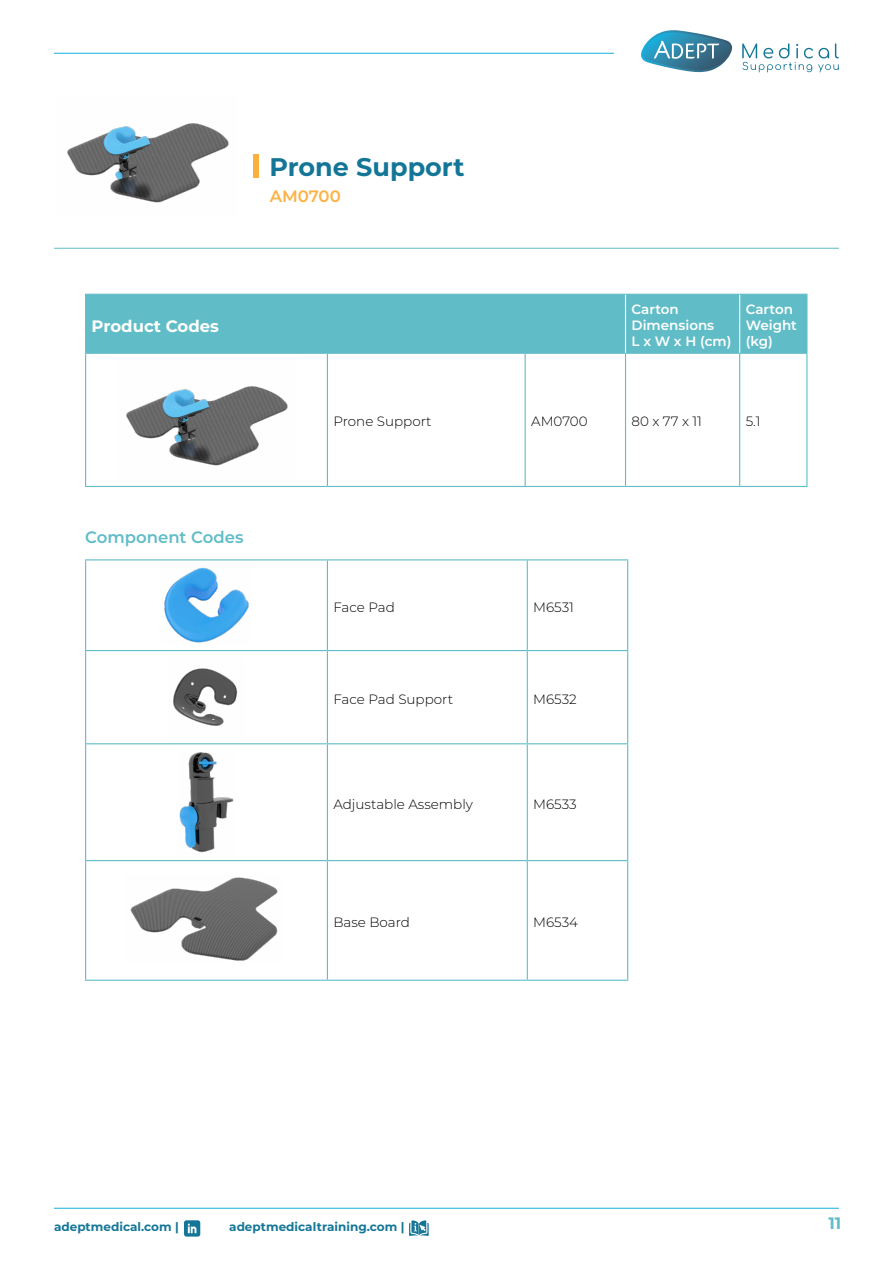
<style>
.page{position:relative;width:893px;height:1263px;background:#fff}
.page>*{position:absolute;margin:0;border:0;box-sizing:border-box;transform-origin:0 0}
.t1{font:700 25.5px "Montserrat";color:#147697}
.t2{font:600 16.5px "Montserrat";color:#60bdc8}
.t3{font:700 16.5px "Montserrat";color:#fff}
.t4{font:600 16.5px "Montserrat";color:#fcb245}
.t5{font:700 16.5px "Montserrat";color:#60bdc8}
.t6{font:300 13.5px "Montserrat";color:#000}
.t7{font:600 13.5px/16.2px "Montserrat";color:#fff}
.t8{font:700 12px "Montserrat";color:#147697}
</style>
<div class="page">
<svg style="left:184px;top:1220px;width:16px;height:16px"></svg>
<svg style="left:409px;top:1220px;width:20px;height:16px"></svg>
<hr style="left:54px;top:248px;width:785px;height:1px;background:#60bdc8">
<img style="left:67px;top:123px;width:162px;height:80px">
<hr style="left:85px;top:560px;width:1px;height:90px;background:#60bdc8">
<hr style="left:327px;top:560px;width:1px;height:90px;background:#60bdc8">
<hr style="left:527px;top:560px;width:1px;height:90px;background:#60bdc8">
<hr style="left:627px;top:560px;width:1px;height:90px;background:#60bdc8">
<hr style="left:85px;top:650px;width:242px;height:1px;background:#60bdc8">
<hr style="left:85px;top:651px;width:1px;height:92px;background:#60bdc8">
<hr style="left:327px;top:650px;width:200px;height:1px;background:#60bdc8">
<hr style="left:327px;top:651px;width:1px;height:92px;background:#60bdc8">
<hr style="left:527px;top:650px;width:101px;height:1px;background:#60bdc8">
<hr style="left:527px;top:651px;width:1px;height:92px;background:#60bdc8">
<hr style="left:627px;top:651px;width:1px;height:92px;background:#60bdc8">
<hr style="left:85px;top:743px;width:242px;height:1px;background:#60bdc8">
<hr style="left:85px;top:744px;width:1px;height:116px;background:#60bdc8">
<hr style="left:327px;top:743px;width:200px;height:1px;background:#60bdc8">
<hr style="left:327px;top:744px;width:1px;height:116px;background:#60bdc8">
<hr style="left:527px;top:743px;width:101px;height:1px;background:#60bdc8">
<hr style="left:527px;top:744px;width:1px;height:116px;background:#60bdc8">
<hr style="left:627px;top:744px;width:1px;height:116px;background:#60bdc8">
<hr style="left:85px;top:860px;width:242px;height:1px;background:#60bdc8">
<hr style="left:85px;top:861px;width:1px;height:119px;background:#60bdc8">
<hr style="left:327px;top:860px;width:200px;height:1px;background:#60bdc8">
<hr style="left:327px;top:861px;width:1px;height:119px;background:#60bdc8">
<hr style="left:527px;top:860px;width:101px;height:1px;background:#60bdc8">
<hr style="left:527px;top:861px;width:1px;height:119px;background:#60bdc8">
<hr style="left:627px;top:861px;width:1px;height:119px;background:#60bdc8">
<hr style="left:85px;top:980px;width:242px;height:1px;background:#60bdc8">
<hr style="left:327px;top:980px;width:200px;height:1px;background:#60bdc8">
<hr style="left:527px;top:980px;width:101px;height:1px;background:#60bdc8">
<hr style="left:85px;top:559px;width:242px;height:1px;background:#60bdc8">
<hr style="left:327px;top:559px;width:200px;height:1px;background:#60bdc8">
<hr style="left:527px;top:559px;width:101px;height:1px;background:#60bdc8">
<img style="left:164px;top:567px;width:85px;height:76px">
<img style="left:173px;top:668px;width:65px;height:58px">
<img style="left:179px;top:752px;width:55px;height:101px">
<img style="left:130px;top:877px;width:148px;height:84px">
<div style="left:253px;top:154px;width:6px;height:24px;background:#fab03b"></div>
<div style="left:86px;top:295px;width:720px;height:58px;background:#60bdc8"></div>
<hr style="left:85px;top:354px;width:1px;height:132px;background:#60bdc8">
<hr style="left:327px;top:354px;width:1px;height:132px;background:#60bdc8">
<hr style="left:525px;top:354px;width:1px;height:132px;background:#60bdc8">
<hr style="left:625px;top:354px;width:1px;height:132px;background:#60bdc8">
<hr style="left:739px;top:354px;width:1px;height:132px;background:#60bdc8">
<hr style="left:806px;top:354px;width:1px;height:132px;background:#60bdc8">
<hr style="left:85px;top:486px;width:242px;height:1px;background:#60bdc8">
<hr style="left:327px;top:486px;width:198px;height:1px;background:#60bdc8">
<hr style="left:525px;top:486px;width:100px;height:1px;background:#60bdc8">
<hr style="left:625px;top:486px;width:115px;height:1px;background:#60bdc8">
<hr style="left:740px;top:486px;width:67px;height:1px;background:#60bdc8">
<hr style="left:85px;top:294px;width:242px;height:1px;background:#60bdc8">
<hr style="left:85px;top:295px;width:1px;height:58px;background:#60bdc8">
<hr style="left:327px;top:294px;width:198px;height:1px;background:#60bdc8">
<hr style="left:525px;top:294px;width:100px;height:1px;background:#60bdc8">
<hr style="left:85px;top:353px;width:242px;height:1px;background:#60bdc8">
<hr style="left:327px;top:353px;width:198px;height:1px;background:#60bdc8">
<hr style="left:525px;top:353px;width:100px;height:1px;background:#60bdc8">
<hr style="left:625px;top:294px;width:115px;height:1px;background:#60bdc8">
<hr style="left:740px;top:294px;width:67px;height:1px;background:#60bdc8">
<hr style="left:806px;top:295px;width:1px;height:58px;background:#60bdc8">
<hr style="left:625px;top:353px;width:115px;height:1px;background:#60bdc8">
<hr style="left:740px;top:353px;width:67px;height:1px;background:#60bdc8">
<hr style="left:625px;top:295px;width:1px;height:58px;background:#fff">
<hr style="left:739px;top:295px;width:1px;height:58px;background:#fff">
<img style="left:126px;top:386px;width:162px;height:80px">
<hr style="left:54px;top:53px;width:560px;height:1px;background:#13b0e0">
<hr style="left:54px;top:1208px;width:785px;height:1px;background:#13b0e0">
<svg style="left:742px;top:43px;width:97px;height:29px"></svg>
<svg style="left:641px;top:30px;width:91px;height:42px"></svg>
<h1 class="t1" style="left:269px;top:149px;width:197px">Prone Support</h1>
<p class="t4" style="left:270px;top:184px;width:73px">AM0700</p>
<p class="t3" style="left:92px;top:314px;width:129px">Product Codes</p>
<p class="t2" style="left:85px;top:525px;width:160px">Component Codes</p>
<p class="t7" style="left:631px;top:301px;width:102px">Carton<br>Dimensions<br>L x W x H (cm)</p>
<p class="t7" style="left:746px;top:301px;width:53px">Carton<br>Weight (kg)</p>
<p class="t6" style="left:333px;top:412px;width:100px">Prone Support</p>
<p class="t6" style="left:531px;top:412px;width:58px">AM0700</p>
<p class="t6" style="left:631px;top:412px;width:72px">80 x 77 x 11</p>
<p class="t6" style="left:746px;top:412px;width:16px">5.1</p>
<p class="t6" style="left:333px;top:598px;width:63px">Face Pad</p>
<p class="t6" style="left:533px;top:598px;width:42px">M6531</p>
<p class="t6" style="left:333px;top:690px;width:121px">Face Pad Support</p>
<p class="t6" style="left:533px;top:690px;width:45px">M6532</p>
<p class="t6" style="left:333px;top:795px;width:141px">Adjustable Assembly</p>
<p class="t6" style="left:533px;top:795px;width:45px">M6533</p>
<p class="t6" style="left:333px;top:913px;width:78px">Base Board</p>
<p class="t6" style="left:533px;top:913px;width:46px">M6534</p>
<p class="t8" style="left:54px;top:1218px;width:126px">adeptmedical.com |</p>
<p class="t8" style="left:229px;top:1218px;width:177px">adeptmedicaltraining.com |</p>
<p class="t5" style="left:828px;top:1211px;width:14px">11</p>
</div>
